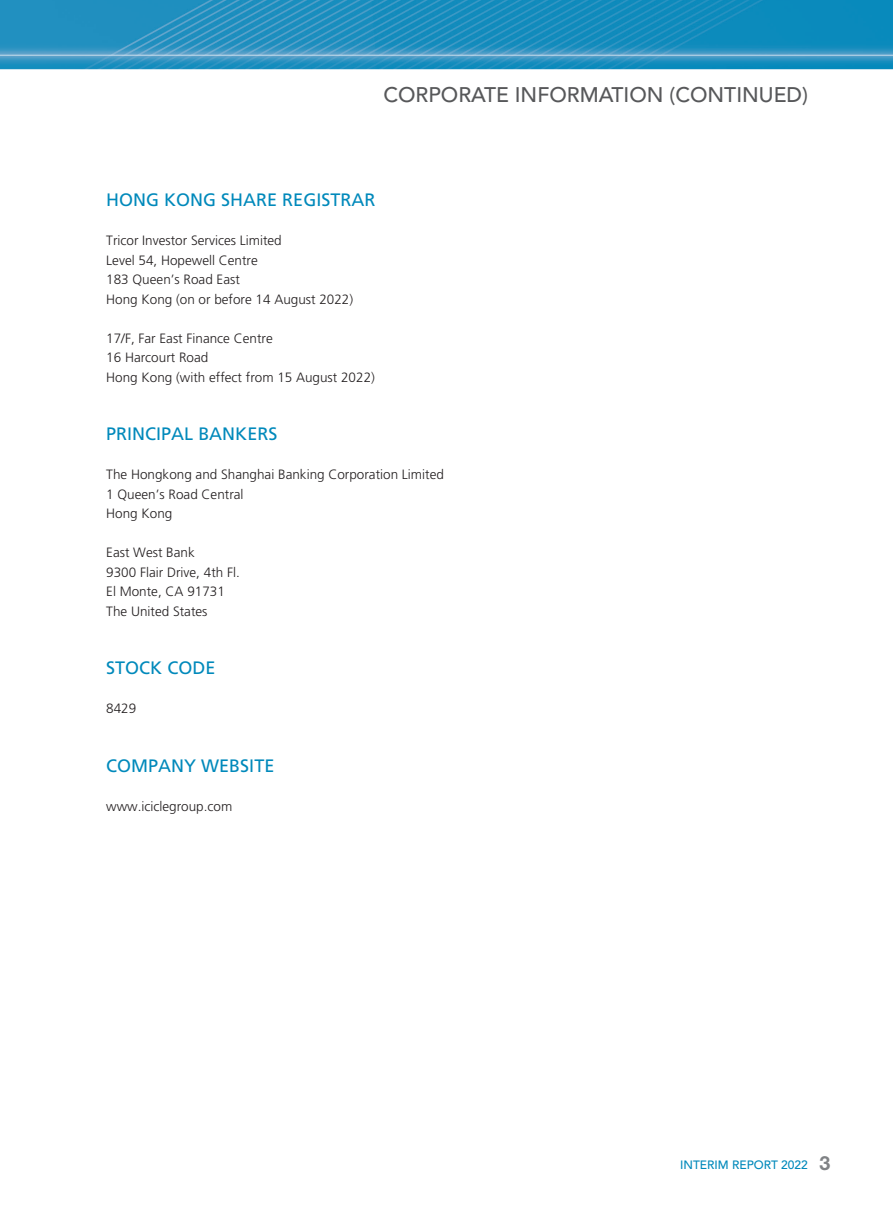
<style>
.page{position:relative;width:893px;height:1212px;background:#fff}
.page>*{position:absolute;margin:0;border:0;box-sizing:border-box;transform-origin:0 0}
.t1{font:500 21px "Avenir LT Std";color:#57585a}
.t2{font:18px "Frutiger LT Std";color:#0089bb}
.t3{font:300 13.5px/19.5px "Frutiger LT Std";color:#231f20}
.t4{font:500 12px "Avenir LT Std";color:#0089bb}
.s1{font-family:"Helvetica Neue LT Std";font-weight:700;font-size:19.5px;color:#808285}
</style>
<div class="page">
<img style="left:0;top:0;width:893px;height:70px">
<h1 class="t1" style="left:383px;top:83px;width:426px">CORPORATE INFORMATION (CONTINUED)</h1>
<h2 class="t2" style="left:106px;top:189px;width:271px">HONG KONG SHARE REGISTRAR</h2>
<p class="t3" style="left:106px;top:231px;width:248px">Tricor Investor Services Limited<br>Level 54, Hopewell Centre<br>183 Queen’s Road East<br>Hong Kong (on or before 14 August 2022)</p>
<p class="t3" style="left:106px;top:329px;width:270px">17/F, Far East Finance Centre<br>16 Harcourt Road<br>Hong Kong (with effect from 15 August 2022)</p>
<h2 class="t2" style="left:106px;top:423px;width:173px">PRINCIPAL BANKERS</h2>
<p class="t3" style="left:106px;top:465px;width:339px">The Hongkong and Shanghai Banking Corporation Limited<br>1 Queen’s Road Central<br>Hong Kong</p>
<p class="t3" style="left:106px;top:543px;width:135px">East West Bank<br>9300 Flair Drive, 4th Fl.<br>El Monte, CA 91731<br>The United States</p>
<h2 class="t2" style="left:106px;top:657px;width:111px">STOCK CODE</h2>
<p class="t3" style="left:106px;top:699px;width:32px">8429</p>
<h2 class="t2" style="left:106px;top:755px;width:170px">COMPANY WEBSITE</h2>
<p class="t3" style="left:106px;top:797px;width:128px">www.iciclegroup.com</p>
<p class="t4" style="left:680px;top:1158px;width:152px">INTERIM REPORT 2022 <span class="s1">3</span></p>
</div>
